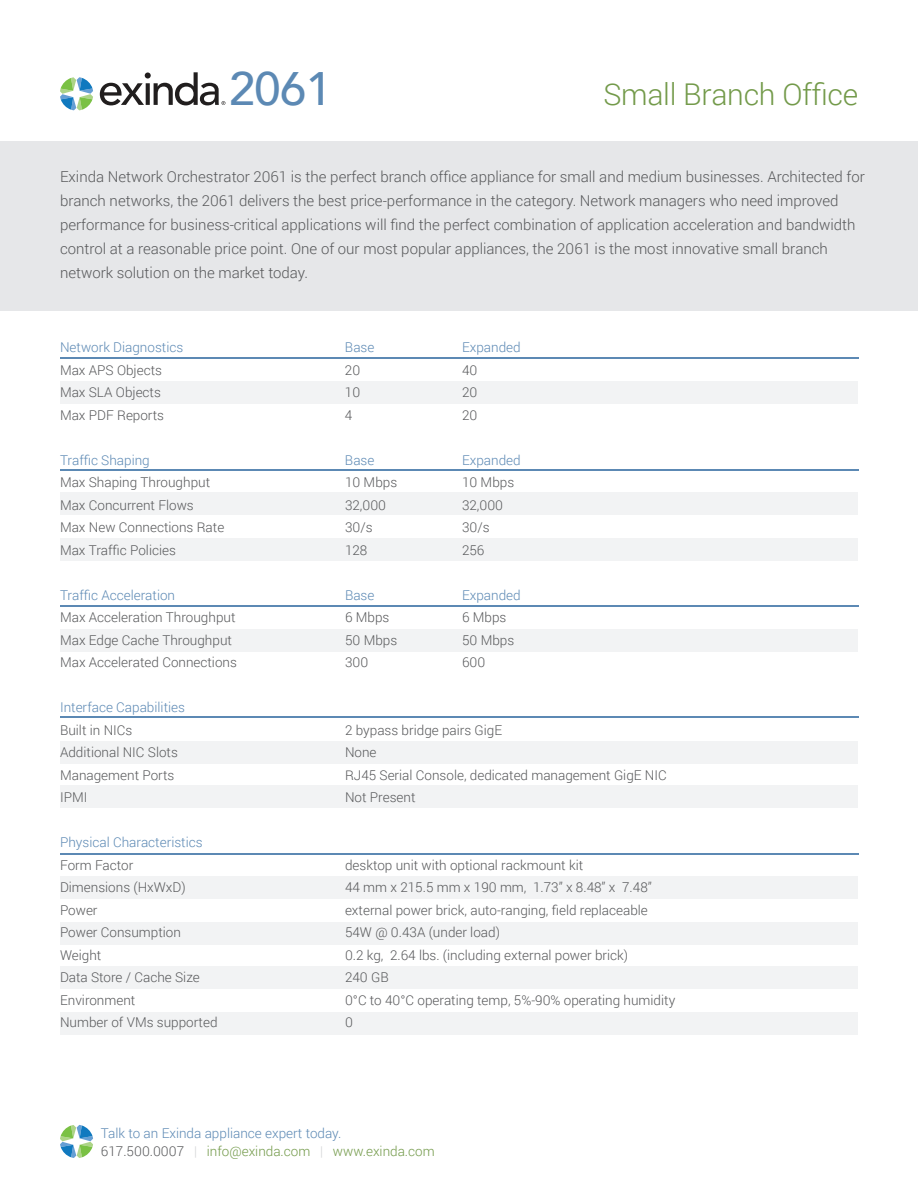
<style>
.page{position:relative;width:918px;height:1188px;background:#fff}
.page>*{position:absolute;margin:0;border:0;box-sizing:border-box;transform-origin:0 0}
.t1{font:500 46.95px "Avenir";color:#5c89b4}
.t2{font:300 30px "Roboto";letter-spacing:-.01em;color:#739a4a}
.t3{font:300 15px/24px "Roboto";color:#57585a}
.t4{font:300 13.5px "Roboto";color:#57585a}
.t5{font:300 13.5px/18px "Roboto";color:#5c89b4}
.s1{color:#57585a}
.s2{color:#d1d2d4}
.s3{color:#739a4a}
</style>
<div class="page">
<div style="left:0;top:141px;width:918px;height:170px;background:#e6e7e9"></div>
<hr style="left:60px;top:358px;width:798px;height:1px;background:#5c89b4">
<div style="left:60px;top:381px;width:798px;height:22px;background:#f2f3f4"></div>
<hr style="left:60px;top:469px;width:798px;height:2px;background:#5c89b4">
<div style="left:60px;top:493px;width:798px;height:22px;background:#f2f3f4"></div>
<div style="left:60px;top:539px;width:798px;height:22px;background:#f2f3f4"></div>
<hr style="left:60px;top:716px;width:798px;height:2px;background:#5c89b4">
<div style="left:60px;top:741px;width:798px;height:22px;background:#f2f3f4"></div>
<div style="left:60px;top:786px;width:798px;height:22px;background:#f2f3f4"></div>
<hr style="left:60px;top:854px;width:798px;height:1px;background:#5c89b4">
<div style="left:60px;top:876px;width:798px;height:22px;background:#f2f3f4"></div>
<div style="left:60px;top:922px;width:798px;height:22px;background:#f2f3f4"></div>
<div style="left:60px;top:967px;width:798px;height:22px;background:#f2f3f4"></div>
<div style="left:60px;top:1012px;width:798px;height:22px;background:#f2f3f4"></div>
<hr style="left:60px;top:605px;width:798px;height:1px;background:#5c89b4">
<div style="left:60px;top:629px;width:798px;height:22px;background:#f2f3f4"></div>
<svg style="left:60px;top:77px;width:33px;height:33px"></svg>
<svg style="left:100px;top:72px;width:125px;height:33px"></svg>
<svg style="left:60px;top:1125px;width:33px;height:33px"></svg>
<h1 class="t1" style="left:229px;top:48px;width:104px">2061</h1>
<h2 class="t2" style="left:603px;top:73px;width:256px">Small Branch Office</h2>
<p class="t3" style="left:60px;top:164px;width:806px">Exinda Network Orchestrator 2061 is the perfect branch office appliance for small and medium businesses. Architected for branch networks, the 2061 delivers the best price-performance in the category. Network managers who need improved performance for business-critical applications will find the perfect combination of application acceleration and bandwidth control at a reasonable price point. One of our most popular appliances, the 2061 is the most innovative small branch network solution on the market today.</p>
<p class="t5" style="left:60px;top:338px;width:125px">Network Diagnostics</p>
<p class="t5" style="left:345px;top:338px;width:31px">Base</p>
<p class="t5" style="left:462px;top:338px;width:60px">Expanded</p>
<p class="t4" style="left:60px;top:360px;width:104px">Max APS Objects</p>
<p class="t4" style="left:345px;top:360px;width:17px">20</p>
<p class="t4" style="left:462px;top:360px;width:17px">40</p>
<p class="t4" style="left:60px;top:383px;width:103px">Max SLA Objects</p>
<p class="t4" style="left:345px;top:383px;width:17px">10</p>
<p class="t4" style="left:462px;top:383px;width:17px">20</p>
<p class="t4" style="left:60px;top:405px;width:106px">Max PDF Reports</p>
<p class="t4" style="left:345px;top:405px;width:9px">4</p>
<p class="t4" style="left:462px;top:405px;width:17px">20</p>
<p class="t5" style="left:60px;top:450px;width:91px">Traffic Shaping</p>
<p class="t5" style="left:345px;top:450px;width:31px">Base</p>
<p class="t5" style="left:462px;top:450px;width:60px">Expanded</p>
<p class="t4" style="left:60px;top:473px;width:152px">Max Shaping Throughput</p>
<p class="t4" style="left:345px;top:473px;width:54px">10 Mbps</p>
<p class="t4" style="left:462px;top:473px;width:54px">10 Mbps</p>
<p class="t4" style="left:60px;top:495px;width:135px">Max Concurrent Flows</p>
<p class="t4" style="left:345px;top:495px;width:43px">32,000</p>
<p class="t4" style="left:462px;top:495px;width:43px">32,000</p>
<p class="t4" style="left:60px;top:518px;width:166px">Max New Connections Rate</p>
<p class="t4" style="left:345px;top:518px;width:29px">30/s</p>
<p class="t4" style="left:462px;top:518px;width:29px">30/s</p>
<p class="t4" style="left:60px;top:540px;width:117px">Max Traffic Policies</p>
<p class="t4" style="left:345px;top:540px;width:24px">128</p>
<p class="t4" style="left:462px;top:540px;width:24px">256</p>
<p class="t5" style="left:60px;top:585px;width:117px">Traffic Acceleration</p>
<p class="t5" style="left:345px;top:585px;width:31px">Base</p>
<p class="t5" style="left:462px;top:585px;width:60px">Expanded</p>
<p class="t4" style="left:60px;top:608px;width:177px">Max Acceleration Throughput</p>
<p class="t4" style="left:345px;top:608px;width:46px">6 Mbps</p>
<p class="t4" style="left:462px;top:608px;width:46px">6 Mbps</p>
<p class="t4" style="left:60px;top:630px;width:173px">Max Edge Cache Throughput</p>
<p class="t4" style="left:345px;top:630px;width:54px">50 Mbps</p>
<p class="t4" style="left:462px;top:630px;width:54px">50 Mbps</p>
<p class="t4" style="left:60px;top:653px;width:178px">Max Accelerated Connections</p>
<p class="t4" style="left:345px;top:653px;width:25px">300</p>
<p class="t4" style="left:462px;top:653px;width:25px">600</p>
<p class="t5" style="left:60px;top:698px;width:126px">Interface Capabilities</p>
<p class="t4" style="left:60px;top:720px;width:74px">Built in NICs</p>
<p class="t4" style="left:345px;top:720px;width:159px">2 bypass bridge pairs GigE</p>
<p class="t4" style="left:60px;top:743px;width:119px">Additional NIC Slots</p>
<p class="t4" style="left:345px;top:743px;width:33px">None</p>
<p class="t4" style="left:60px;top:765px;width:116px">Management Ports</p>
<p class="t4" style="left:345px;top:765px;width:323px">RJ45 Serial Console, dedicated management GigE NIC</p>
<p class="t4" style="left:60px;top:788px;width:29px">IPMI</p>
<p class="t4" style="left:345px;top:788px;width:72px">Not Present</p>
<p class="t5" style="left:60px;top:833px;width:144px">Physical Characteristics</p>
<p class="t4" style="left:60px;top:855px;width:75px">Form Factor</p>
<p class="t4" style="left:345px;top:855px;width:240px">desktop unit with optional rackmount kit</p>
<p class="t4" style="left:60px;top:878px;width:127px">Dimensions (HxWxD)</p>
<p class="t4" style="left:345px;top:878px;width:308px">44 mm x 215.5 mm x 190 mm, 1.73” x 8.48” x 7.48”</p>
<p class="t4" style="left:60px;top:900px;width:39px">Power</p>
<p class="t4" style="left:345px;top:900px;width:304px">external power brick, auto-ranging, field replaceable</p>
<p class="t4" style="left:60px;top:923px;width:122px">Power Consumption</p>
<p class="t4" style="left:345px;top:923px;width:156px">54W @ 0.43A (under load)</p>
<p class="t4" style="left:60px;top:945px;width:43px">Weight</p>
<p class="t4" style="left:345px;top:945px;width:285px">0.2 kg, 2.64 lbs. (including external power brick)</p>
<p class="t4" style="left:60px;top:968px;width:141px">Data Store / Cache Size</p>
<p class="t4" style="left:345px;top:968px;width:45px">240 GB</p>
<p class="t4" style="left:60px;top:990px;width:77px">Environment</p>
<p class="t4" style="left:345px;top:990px;width:332px">0°C to 40°C operating temp, 5%-90% operating humidity</p>
<p class="t4" style="left:60px;top:1013px;width:159px">Number of VMs supported</p>
<p class="t4" style="left:345px;top:1013px;width:9px">0</p>
<p class="t5" style="left:101px;top:1124px;width:335px">Talk to an Exinda appliance expert today.<br><span class="s1">617.500.0007</span> <span class="s2">|</span> <span class="s3">info@exinda.com</span> <span class="s2">|</span> <span class="s3">www.exinda.com</span></p>
</div>
